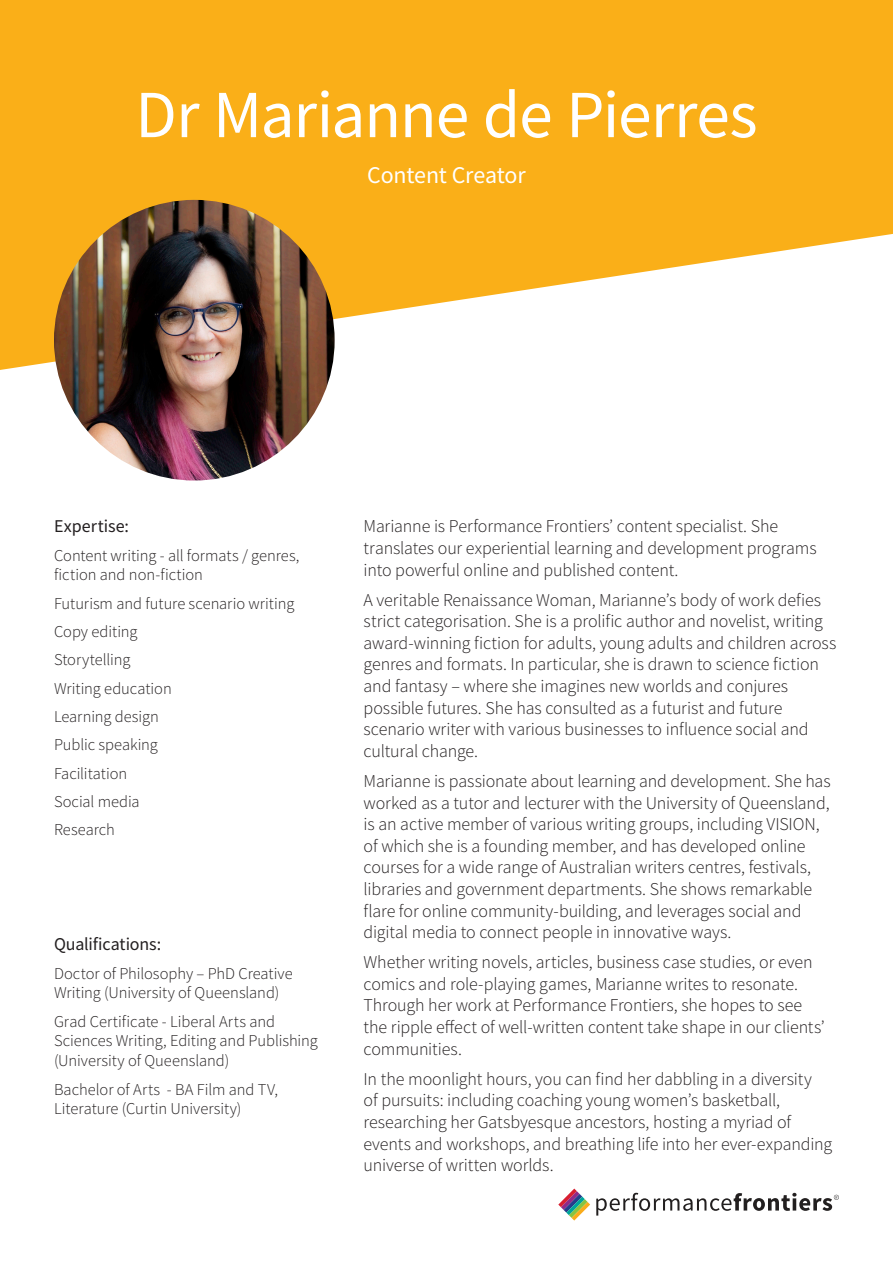
<style>
.page{position:relative;width:893px;height:1263px;background:#fff}
.page>*{position:absolute;margin:0;border:0;box-sizing:border-box;transform-origin:0 0}
.t1{font:67.5px "Source Sans Variable";letter-spacing:.005em;color:#fff}
.t2{font:24px "Source Sans Variable";letter-spacing:.005em;color:#fff}
.t3{font:18px/21.6px "Source Sans Variable";letter-spacing:-.005em;color:#231f20}
.t4{font:18px "Source Sans Variable";letter-spacing:.015em;color:#231f20}
.t5{font:18px "Source Sans Variable";letter-spacing:.03em;color:#231f20}
.t6{font:16.5px/19.8px "Source Sans Variable";color:#231f20}
</style>
<div class="page">
<svg style="left:0;top:0;width:893px;height:370px;fill:#faaf18"></svg>
<img style="left:54px;top:200px;width:281px;height:280px;border-radius:140px">
<svg style="left:558px;top:1188px;width:32px;height:32px"></svg>
<svg style="left:596px;top:1193px;width:243px;height:22px"></svg>
<p class="t1" style="left:135px;top:74px;width:622px">Dr Marianne de Pierres</p>
<p class="t2" style="left:367px;top:160px;width:159px">Content Creator</p>
<p class="t5" style="left:54px;top:515px;width:76px">Expertise:</p>
<p class="t6" style="left:54px;top:545px;width:247px">Content writing - all formats / genres, fiction and non-fiction</p>
<p class="t6" style="left:54px;top:593px;width:242px">Futurism and future scenario writing</p>
<p class="t6" style="left:54px;top:622px;width:85px">Copy editing</p>
<p class="t6" style="left:54px;top:650px;width:78px">Storytelling</p>
<p class="t6" style="left:54px;top:678px;width:119px">Writing education</p>
<p class="t6" style="left:54px;top:707px;width:106px">Learning design</p>
<p class="t6" style="left:54px;top:735px;width:105px">Public speaking</p>
<p class="t6" style="left:54px;top:763px;width:75px">Facilitation</p>
<p class="t6" style="left:54px;top:792px;width:87px">Social media</p>
<p class="t6" style="left:54px;top:820px;width:62px">Research</p>
<p class="t4" style="left:54px;top:933px;width:108px">Qualifications:</p>
<p class="t6" style="left:54px;top:963px;width:240px">Doctor of Philosophy – PhD Creative<br>Writing (University of Queensland)</p>
<p class="t6" style="left:54px;top:1011px;width:265px">Grad Certificate - Liberal Arts and<br>Sciences Writing, Editing and Publishing (University of Queensland)</p>
<p class="t6" style="left:54px;top:1079px;width:225px">Bachelor of Arts - BA Film and TV,<br>Literature (Curtin University)</p>
<p class="t3" style="left:364px;top:516px;width:454px">Marianne is Performance Frontiers’ content specialist. She translates our experiential learning and development programs into powerful online and published content.</p>
<p class="t3" style="left:364px;top:589px;width:474px">A veritable Renaissance Woman, Marianne’s body of work defies strict categorisation. She is a prolific author and novelist, writing award-winning fiction for adults, young adults and children across genres and formats. In particular, she is drawn to science fiction and fantasy – where she imagines new worlds and conjures possible futures. She has consulted as a futurist and future scenario writer with various businesses to influence social and cultural change.</p>
<p class="t3" style="left:364px;top:770px;width:468px">Marianne is passionate about learning and development. She has worked as a tutor and lecturer with the University of Queensland, is an active member of various writing groups, including VISION, of which she is a founding member, and has developed online courses for a wide range of Australian writers centres, festivals, libraries and government departments. She shows remarkable flare for online community-building, and leverages social and digital media to connect people in innovative ways.</p>
<p class="t3" style="left:364px;top:952px;width:463px">Whether writing novels, articles, business case studies, or even comics and role-playing games, Marianne writes to resonate.<br>Through her work at Performance Frontiers, she hopes to see the ripple effect of well-written content take shape in our clients’ communities.</p>
<p class="t3" style="left:364px;top:1068px;width:470px">In the moonlight hours, you can find her dabbling in a diversity<br>of pursuits: including coaching young women’s basketball, researching her Gatsbyesque ancestors, hosting a myriad of events and workshops, and breathing life into her ever-expanding universe of written worlds.</p>
</div>
